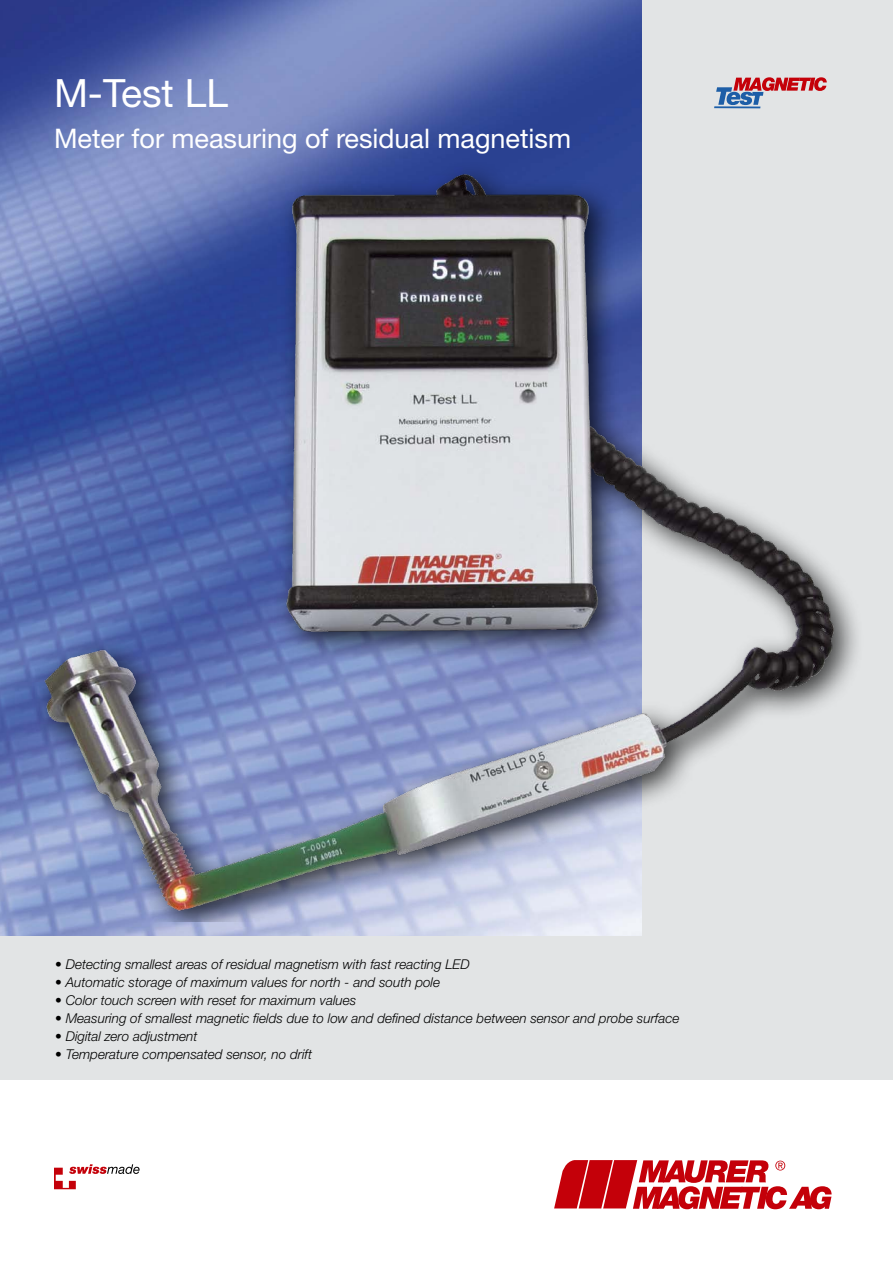
<style>
.page{position:relative;width:893px;height:1263px;background:#fff}
.page>*{position:absolute;margin:0;border:0;box-sizing:border-box;transform-origin:0 0}
.t1{font:39px "Helvetica Neue";color:#fff}
.t2{font:27px "Helvetica Neue";color:#fff}
.t3{font:italic 300 13.5px "Helvetica Neue";color:#000}
</style>
<div class="page">
<div style="left:0;top:0;width:893px;height:1079px;background:#e2e4e5"></div>
<svg style="left:554px;top:1160px;width:278px;height:49px"></svg>
<svg style="left:54px;top:1164px;width:86px;height:25px"></svg>
<img style="left:0;top:0;width:641px;height:935px">
<hr style="left:714px;top:106px;width:46px;height:2px;background:#1d5fa9">
<svg style="left:716px;top:77px;width:111px;height:28px"></svg>
<img style="left:18px;top:140px;width:826px;height:782px">
<p class="t1" style="left:54px;top:70px;width:176px">M-Test LL</p>
<p class="t2" style="left:54px;top:123px;width:519px">Meter for measuring of residual magnetism</p>
<p class="t3" style="left:55px;top:956px;width:416px">• Detecting smallest areas of residual magnetism with fast reacting LED</p>
<p class="t3" style="left:55px;top:974px;width:386px">• Automatic storage of maximum values for north - and south pole</p>
<p class="t3" style="left:55px;top:992px;width:303px">• Color touch screen with reset for maximum values</p>
<p class="t3" style="left:55px;top:1010px;width:626px">• Measuring of smallest magnetic fields due to low and defined distance between sensor and probe surface</p>
<p class="t3" style="left:55px;top:1028px;width:144px">• Digital zero adjustment</p>
<p class="t3" style="left:55px;top:1046px;width:258px">• Temperature compensated sensor, no drift</p>
</div>
